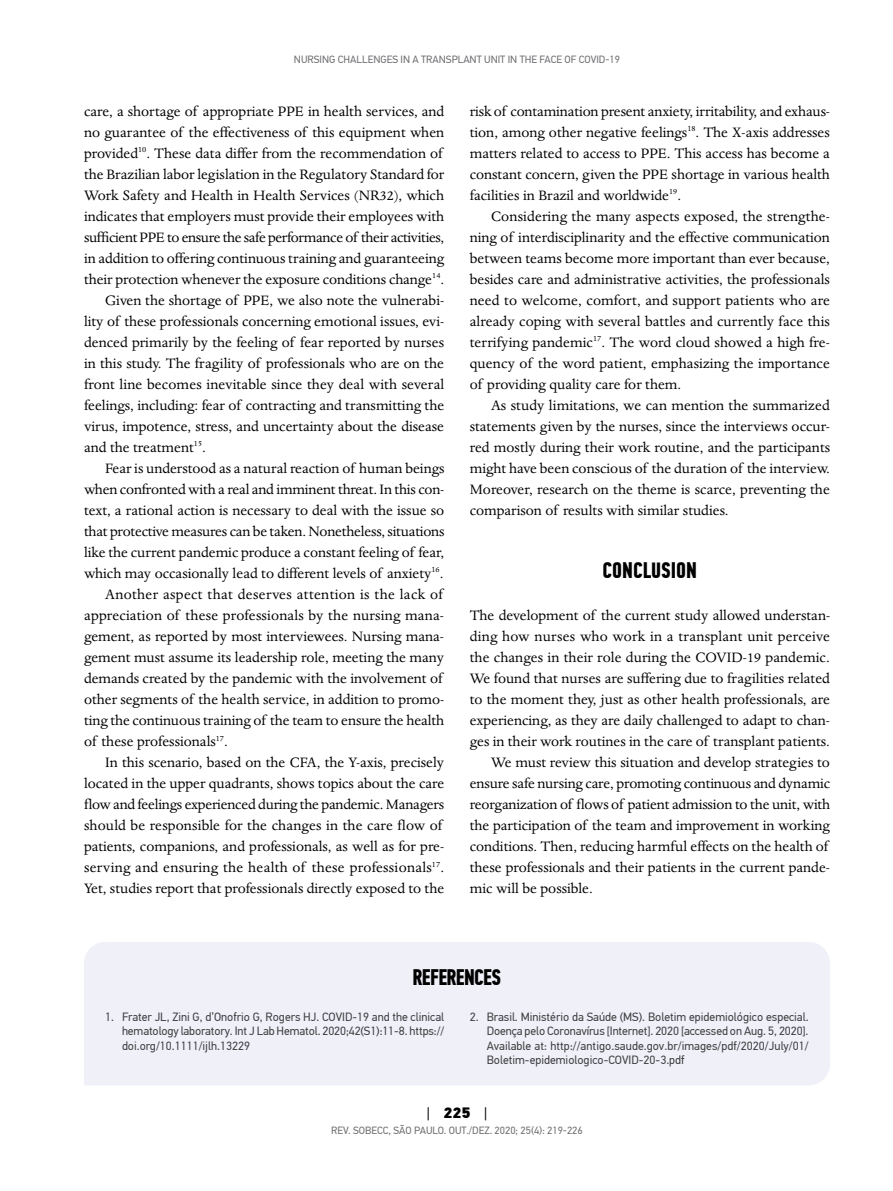
<style>
.page{position:relative;width:893px;height:1191px;background:#fff}
.page>*{position:absolute;margin:0;border:0;box-sizing:border-box;transform-origin:0 0}
.t1{font:700 22.5px "PF Din Text Comp Pro";letter-spacing:-.015em;color:#000}
.t2{font:15.75px/21px "Dante MT Std";color:#000;text-align:justify}
.t3{font:15.75px "Dante MT Std";letter-spacing:.02em;color:#000}
.t4{font:15.75px "Dante MT Std";letter-spacing:-.02em;color:#000}
.t5{font:900 15px "PF Din Text Pro";color:#000}
.t6{font:12px/14.4px "PF Din Text Pro";color:#414042;text-align:justify}
.t7{font:10.5px "PF Din Text Pro";color:#6d6e71}
.s1{font-weight:400}
</style>
<div class="page">
<div style="left:84px;top:942px;width:746px;height:143px;background:#eff0f8"></div>
<p class="t7" style="left:294px;top:53px;width:328px">NURSING CHALLENGES IN A TRANSPLANT UNIT IN THE FACE OF COVID-19</p>
<p class="t2" style="left:84px;top:100px;width:362px">care, a shortage of appropriate PPE in health services, and</p>
<p class="t2" style="left:84px;top:121px;width:362px">no guarantee of the effectiveness of this equipment when</p>
<p class="t2" style="left:84px;top:142px;width:360px">provided<sup>10</sup>. These data differ from the recommendation of</p>
<p class="t2" style="left:84px;top:163px;width:362px">the Brazilian labor legislation in the Regulatory Standard for</p>
<p class="t2" style="left:84px;top:184px;width:362px">Work Safety and Health in Health Services (NR32), which</p>
<p class="t2" style="left:84px;top:205px;width:362px">indicates that employers must provide their employees with</p>
<p class="t4" style="left:84px;top:228px;width:362px">sufficient PPE to ensure the safe performance of their activities,</p>
<p class="t2" style="left:84px;top:247px;width:362px">in addition to offering continuous training and guaranteeing</p>
<p class="t2" style="left:84px;top:268px;width:362px">their protection whenever the exposure conditions change<sup>14</sup>.</p>
<p class="t2" style="left:105px;top:289px;width:340px">Given the shortage of PPE, we also note the vulnerabi-</p>
<p class="t2" style="left:84px;top:310px;width:362px">lity of these professionals concerning emotional issues, evi-</p>
<p class="t2" style="left:84px;top:331px;width:362px">denced primarily by the feeling of fear reported by nurses</p>
<p class="t2" style="left:84px;top:352px;width:361px">in this study. The fragility of professionals who are on the</p>
<p class="t2" style="left:84px;top:373px;width:362px">front line becomes inevitable since they deal with several</p>
<p class="t2" style="left:84px;top:394px;width:362px">feelings, including: fear of contracting and transmitting the</p>
<p class="t2" style="left:84px;top:415px;width:362px">virus, impotence, stress, and uncertainty about the disease</p>
<p class="t2" style="left:84px;top:436px;width:123px">and the treatment<sup>15</sup>.</p>
<p class="t2" style="left:105px;top:457px;width:341px">Fear is understood as a natural reaction of human beings</p>
<p class="t2" style="left:84px;top:478px;width:362px">when confronted with a real and imminent threat. In this con-</p>
<p class="t2" style="left:84px;top:499px;width:362px">text, a rational action is necessary to deal with the issue so</p>
<p class="t2" style="left:84px;top:520px;width:362px">that protective measures can be taken. Nonetheless, situations</p>
<p class="t2" style="left:84px;top:541px;width:362px">like the current pandemic produce a constant feeling of fear,</p>
<p class="t2" style="left:84px;top:562px;width:361px">which may occasionally lead to different levels of anxiety<sup>16</sup>.</p>
<p class="t3" style="left:105px;top:585px;width:339px">Another aspect that deserves attention is the lack of</p>
<p class="t2" style="left:84px;top:604px;width:361px">appreciation of these professionals by the nursing mana-</p>
<p class="t2" style="left:84px;top:625px;width:362px">gement, as reported by most interviewees. Nursing mana-</p>
<p class="t2" style="left:84px;top:646px;width:362px">gement must assume its leadership role, meeting the many</p>
<p class="t2" style="left:84px;top:667px;width:360px">demands created by the pandemic with the involvement of</p>
<p class="t2" style="left:84px;top:688px;width:362px">other segments of the health service, in addition to promo-</p>
<p class="t2" style="left:84px;top:709px;width:362px">ting the continuous training of the team to ensure the health</p>
<p class="t2" style="left:84px;top:730px;width:145px">of these professionals<sup>17</sup>.</p>
<p class="t2" style="left:105px;top:751px;width:340px">In this scenario, based on the CFA, the Y-axis, precisely</p>
<p class="t2" style="left:84px;top:772px;width:362px">located in the upper quadrants, shows topics about the care</p>
<p class="t2" style="left:84px;top:793px;width:362px">flow and feelings experienced during the pandemic. Managers</p>
<p class="t2" style="left:84px;top:814px;width:360px">should be responsible for the changes in the care flow of</p>
<p class="t2" style="left:84px;top:835px;width:362px">patients, companions, and professionals, as well as for pre-</p>
<p class="t3" style="left:84px;top:857px;width:362px">serving and ensuring the health of these professionals<sup>17</sup>.</p>
<p class="t2" style="left:84px;top:877px;width:362px">Yet, studies report that professionals directly exposed to the</p>
<p class="t2" style="left:470px;top:100px;width:362px">risk of contamination present anxiety, irritability, and exhaus&shy;tion, among other negative feelings<sup>18</sup>. The X-axis addresses matters related to access to PPE. This access has become a constant concern, given the PPE shortage in various health facilities in Brazil and worldwide<sup>19</sup>.</p>
<p class="t2" style="left:470px;top:205px;width:362px;text-indent:21px">Considering the many aspects exposed, the strengthe&shy;ning of interdisciplinarity and the effective communication between teams become more important than ever because, besides care and administrative activities, the professionals need to welcome, comfort, and support patients who are already coping with several battles and currently face this terrifying pandemic<sup>17</sup>. The word cloud showed a high fre&shy;quency of the word patient, emphasizing the importance of providing quality care for them.</p>
<p class="t2" style="left:470px;top:394px;width:362px;text-indent:21px">As study limitations, we can mention the summarized statements given by the nurses, since the interviews occur&shy;red mostly during their work routine, and the participants might have been conscious of the duration of the interview.<br>Moreover, research on the theme is scarce, preventing the comparison of results with similar studies.</p>
<h1 class="t1" style="left:603px;top:556px;width:96px">CONCLUSION</h1>
<p class="t2" style="left:470px;top:604px;width:362px">The development of the current study allowed understan-</p>
<p class="t2" style="left:470px;top:625px;width:362px">ding how nurses who work in a transplant unit perceive</p>
<p class="t2" style="left:470px;top:646px;width:362px">the changes in their role during the COVID-19 pandemic.</p>
<p class="t2" style="left:470px;top:667px;width:362px">We found that nurses are suffering due to fragilities related</p>
<p class="t2" style="left:470px;top:688px;width:362px">to the moment they, just as other health professionals, are</p>
<p class="t2" style="left:470px;top:709px;width:362px">experiencing, as they are daily challenged to adapt to chan-</p>
<p class="t2" style="left:470px;top:730px;width:362px">ges in their work routines in the care of transplant patients.</p>
<p class="t2" style="left:491px;top:751px;width:340px">We must review this situation and develop strategies to</p>
<p class="t2" style="left:470px;top:772px;width:362px">ensure safe nursing care, promoting continuous and dynamic</p>
<p class="t2" style="left:470px;top:793px;width:362px">reorganization of flows of patient admission to the unit, with</p>
<p class="t2" style="left:470px;top:814px;width:362px">the participation of the team and improvement in working</p>
<p class="t2" style="left:470px;top:835px;width:360px">conditions. Then, reducing harmful effects on the health of</p>
<p class="t2" style="left:470px;top:856px;width:362px">these professionals and their patients in the current pande-</p>
<p class="t2" style="left:470px;top:877px;width:125px">mic will be possible.</p>
<h1 class="t1" style="left:413px;top:964px;width:90px">REFERENCES</h1>
<p class="t6" style="left:122px;top:1009px;width:324px;text-indent:-17px">1. Frater JL, Zini G, d’Onofrio G, Rogers HJ. COVID-19 and the clinical hematology laboratory. Int J Lab Hematol. 2020;42(S1):11-8. https:// doi.org/10.1111/ijlh.13229</p>
<p class="t6" style="left:487px;top:1009px;width:323px;text-indent:-17px">2. Brasil. Ministério da Saúde (MS). Boletim epidemiológico especial.<br>Doença pelo Coronavírus [Internet]. 2020 [accessed on Aug. 5, 2020].<br>Available at: http://antigo.saude.gov.br/images/pdf/2020/July/01/ Boletim-epidemiologico-COVID-20-3.pdf</p>
<p class="t5" style="left:427px;top:1102px;width:62px"><span class="s1">|</span> 225 <span class="s1">|</span></p>
<p class="t7" style="left:331px;top:1124px;width:253px">REV. SOBECC, SÃO PAULO. OUT./DEZ. 2020; 25(4): 219-226</p>
</div>
